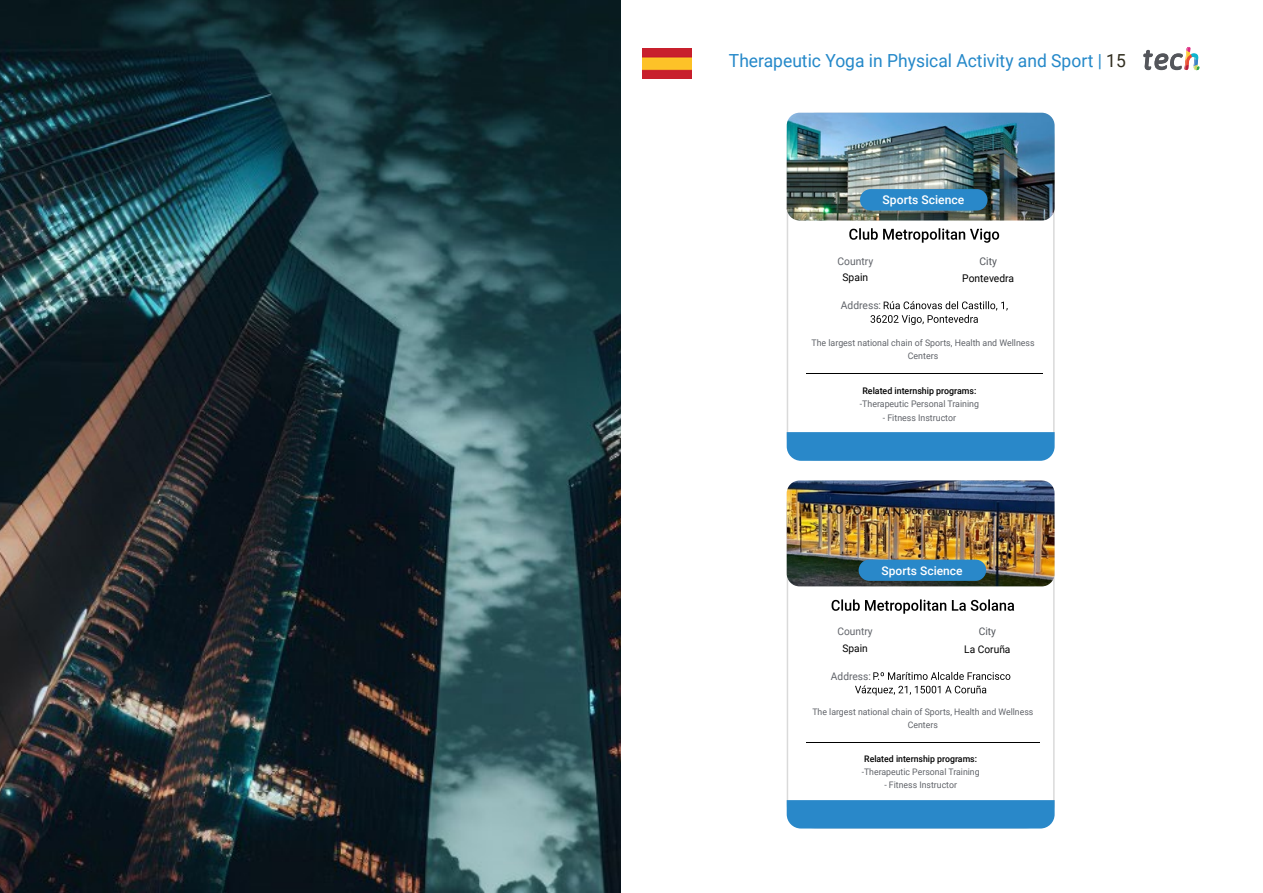
<style>
.page{position:relative;width:1263px;height:893px;background:#fff}
.page>*{position:absolute;margin:0;border:0;box-sizing:border-box;transform-origin:0 0}
.t1{font:18px "Roboto";color:#2488c9}
.t2{font:500 12.15px "Roboto";color:#fff}
.t3{font:500 12px "Roboto";color:#fff}
.t4{font:10.65px "Roboto";color:#61646a}
.t5{font:10.65px "Roboto";color:#000}
.t6{font:10.65px "Roboto";color:#52555b}
.t7{font:10.5px "Roboto";color:#61646a}
.t8{font:10.5px "Roboto";color:#000}
.t9{font:10.5px "Roboto";color:#52555b}
.t10{font:9.15px/13.6px "Roboto";color:#61646a;text-align:center}
.t11{font:500 9.15px "Roboto";color:#000}
.t12{font:9px/13.5px "Roboto";color:#61646a;text-align:center}
.t13{font:500 9px "Roboto";color:#000}
.s1{color:#312e20}
</style>
<div class="page">
<svg style="left:1143px;top:47px;width:56px;height:24px"></svg>
<img style="left:0;top:0;width:621px;height:893px">
<img style="left:642px;top:49px;width:49px;height:30px">
<svg style="left:786px;top:112px;width:269px;height:339px"></svg>
<img style="left:787px;top:113px;width:267px;height:108px">
<div style="left:860px;top:189px;width:127px;height:22px;background:#2988c9;border-radius:11px"></div>
<svg style="left:787px;top:432px;width:267px;height:29px;background:#2d8ac9"></svg>
<hr style="left:806px;top:373px;width:236px;height:1px;background:#000">
<svg style="left:849px;top:228px;width:150px;height:15px"></svg>
<svg style="left:870px;top:301px;width:137px;height:24px"></svg>
<svg style="left:786px;top:490px;width:269px;height:339px"></svg>
<img style="left:787px;top:480px;width:267px;height:106px">
<div style="left:859px;top:560px;width:127px;height:21px;background:#2988c9;border-radius:11px"></div>
<div style="left:787px;top:800px;width:267px;height:28px;background:#2988c9"></div>
<hr style="left:806px;top:742px;width:234px;height:1px;background:#000">
<svg style="left:831px;top:599px;width:183px;height:15px"></svg>
<svg style="left:855px;top:672px;width:155px;height:23px"></svg>
<h1 class="t1" style="left:729px;top:48px;width:398px">Therapeutic Yoga in Physical Activity and Sport | <span class="s1">15</span></h1>
<h2 class="t2" style="left:883px;top:192px;width:83px">Sports Science</h2>
<p class="t4" style="left:837px;top:253px;width:37px">Country</p>
<p class="t5" style="left:842px;top:270px;width:27px">Spain</p>
<p class="t6" style="left:979px;top:253px;width:19px">City</p>
<p class="t5" style="left:962px;top:271px;width:53px">Pontevedra</p>
<p class="t4" style="left:841px;top:298px;width:42px">Address:</p>
<p class="t10" style="left:811px;top:335px;width:225px">The largest national chain of Sports, Health and Wellness<br>Centers</p>
<p class="t11" style="left:862px;top:384px;width:115px">Related internship programs:</p>
<p class="t10" style="left:860px;top:397px;width:121px">-Therapeutic Personal Training</p>
<p class="t10" style="left:883px;top:410px;width:75px">- Fitness Instructor</p>
<h3 class="t3" style="left:882px;top:562px;width:82px">Sports Science</h3>
<p class="t7" style="left:837px;top:624px;width:37px">Country</p>
<p class="t8" style="left:842px;top:640px;width:27px">Spain</p>
<p class="t9" style="left:979px;top:624px;width:19px">City</p>
<p class="t8" style="left:964px;top:642px;width:48px">La Coruña</p>
<p class="t7" style="left:831px;top:669px;width:41px">Address:</p>
<p class="t12" style="left:812px;top:704px;width:222px">The largest national chain of Sports, Health and Wellness<br>Centers</p>
<p class="t13" style="left:864px;top:752px;width:114px">Related internship programs:</p>
<p class="t12" style="left:862px;top:765px;width:120px">-Therapeutic Personal Training</p>
<p class="t12" style="left:884px;top:778px;width:74px">- Fitness Instructor</p>
</div>
